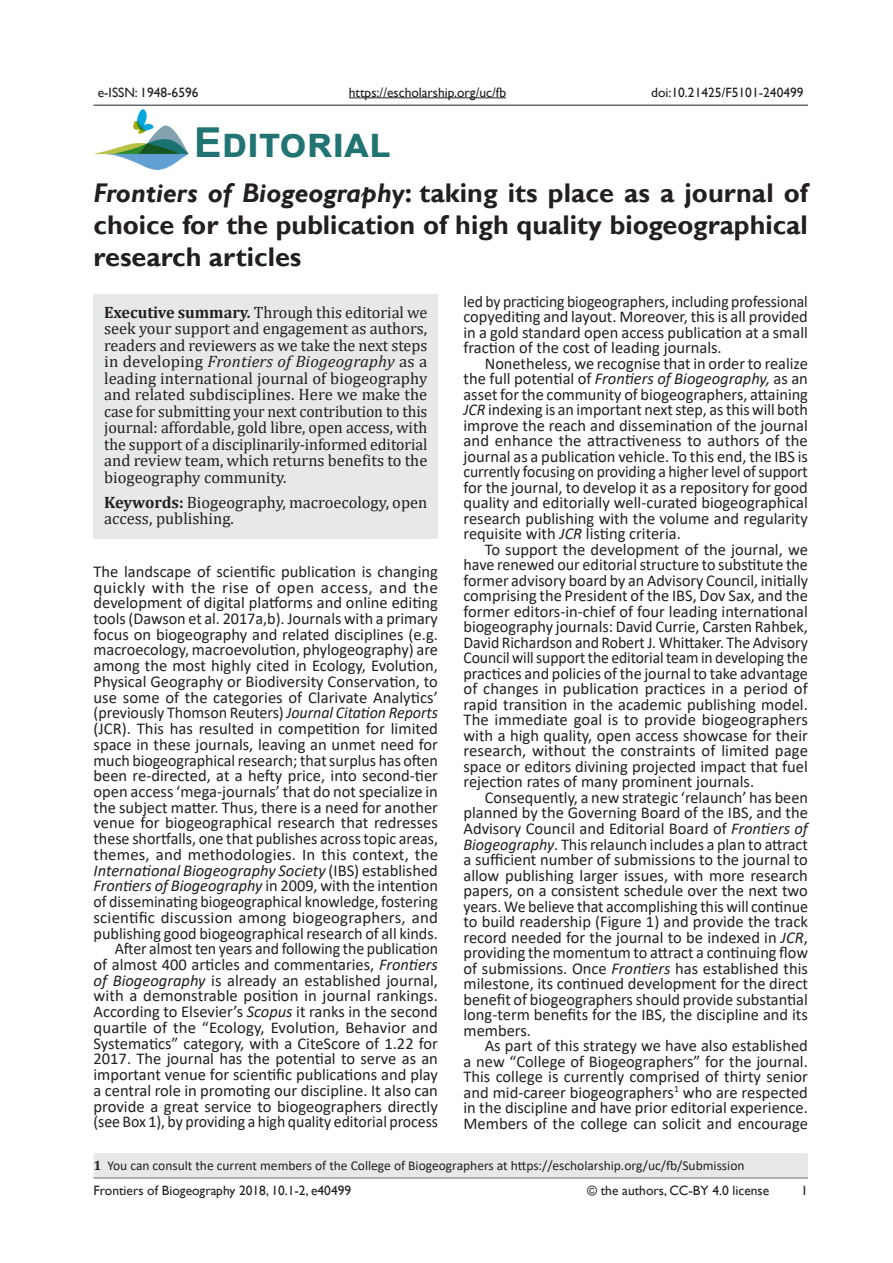
<style>
.page{position:relative;width:893px;height:1263px;background:#fff}
.page>*{position:absolute;margin:0;border:0;box-sizing:border-box;transform-origin:0 0}
.t1{font:700 41.25px "Arial";color:#217471}
.ArticleTitle{font:700 27px/32.4px "Gill Sans";color:#231f20;text-align:justify}
.Paragraph{font:16.5px/15.5px "Calibri";color:#231f20;text-align:justify}
.Paragraph-2{font:16.5px/15.8px "Calibri";color:#231f20;text-align:justify;scale:.96 1}
.Abstract{font:16.5px/16.5px "Cambria";color:#231f20;text-align:justify}
.Paragraph-3{font:16.5px/15.5px "Calibri";color:#231f20;text-align:justify;scale:.95 1}
.Keywords{font:16.5px/16.5px "Cambria";color:#231f20}
.t2{font:13.5px "Gill Sans";color:#231f20}
.Footnote{font:13.5px "Calibri";color:#231f20}
.s1{font-style:italic}
.s2{font-weight:700}
.s3{font-family:"Cambria";font-weight:700}
</style>
<div class="page">
<hr style="left:94px;top:105px;width:714px;height:1px;background:#231f20">
<hr style="left:94px;top:1177px;width:714px;height:1px;background:#231f20">
<hr style="left:349px;top:98px;width:157px;height:1px;background:#231f20">
<img style="left:94px;top:109px;width:94px;height:61px">
<div style="left:94px;top:294px;width:344px;height:245px;background:#e7e8e8"></div>
<div style="left:94px;top:1153px;width:714px;height:24px;background:#e7e8e8"></div>
<p class="t2" style="left:98px;top:84px;width:102px">e-ISSN: 1948-6596</p>
<p class="t2" style="left:349px;top:84px;width:159px">https://escholarship.org/uc/fb</p>
<p class="t2" style="left:651px;top:84px;width:154px">doi:10.21425/F5101-240499</p>
<h1 class="t1" style="left:194px;top:114px;width:198px">Editorial</h1>
<p class="ArticleTitle" style="left:94px;top:177px;width:716px"><span class="s1">Frontiers of Biogeography</span>: taking its place as a journal of choice for the publication of high quality biogeographical research articles</p>
<p class="Abstract" style="left:104px;top:304px;width:325px"><span class="s2">Executive summary.</span> Through this editorial we seek your support and engagement as authors, readers and reviewers as we take the next steps in developing <span class="s1">Frontiers of Biogeography</span> as a leading international journal of biogeography and related subdisciplines. Here we make the case for submitting your next contribution to this journal: affordable, gold libre, open access, with the support of a disciplinarily‑informed editorial and review team, which returns benefits to the biogeography community.</p>
<p class="Keywords" style="left:104px;top:494px;width:325px"><span class="s2">Keywords:</span> Biogeography, macroecology, open access, publishing.</p>
<p class="Paragraph" style="left:94px;top:563px;width:346px">The landscape of scientific publication is changing quickly with the rise of open access, and the development of digital platforms and online editing tools (Dawson et al. 2017a,b). Journals with a primary focus on biogeography and related disciplines (e.g. macroecology, macroevolution, phylogeography) are among the most highly cited in Ecology, Evolution, Physical Geography or Biodiversity Conservation, to use some of the categories of Clarivate Analytics’ (previously Thomson Reuters) <span class="s1">Journal Citation Reports </span>(JCR). This has resulted in competition for limited space in these journals, leaving an unmet need for much biogeographical research; that surplus has often been re-directed, at a hefty price, into second-tier open access ‘mega-journals’ that do not specialize in the subject matter. Thus, there is a need for another venue for biogeographical research that redresses these shortfalls, one that publishes across topic areas, themes, and methodologies. In this context, the <span class="s1">International Biogeography Society</span> (IBS) established <span class="s1">Frontiers of Biogeography</span> in 2009, with the intention of disseminating biogeographical knowledge, fostering scientific discussion among biogeographers, and publishing good biogeographical research of all kinds.</p>
<p class="Paragraph-2" style="left:94px;top:940px;width:360px;text-indent:21px">After almost ten years and following the publication of almost 400 articles and commentaries, <span class="s1">Frontiers of Biogeography</span> is already an established journal, with a demonstrable position in journal rankings.<br>According to Elsevier’s <span class="s1">Scopus</span> it ranks in the second quartile of the “Ecology, Evolution, Behavior and Systematics” category, with a CiteScore of 1.22 for 2017. The journal has the potential to serve as an important venue for scientific publications and play a central role in promoting our discipline. It also can provide a great service to biogeographers directly (see Box 1), by providing a high quality editorial process</p>
<p class="Footnote" style="left:94px;top:1156px;width:652px"><span class="s3">1</span> You can consult the current members of the College of Biogeographers at https://escholarship.org/uc/fb/Submission</p>
<p class="Paragraph-3" style="left:463px;top:293px;width:364px">led by practicing biogeographers, including professional copyediting and layout. Moreover, this is all provided in a gold standard open access publication at a small fraction of the cost of leading journals.</p>
<p class="Paragraph" style="left:463px;top:355px;width:346px;text-indent:21px">Nonetheless, we recognise that in order to realize the full potential of <span class="s1">Frontiers of Biogeography,</span> as an asset for the community of biogeographers, attaining <span class="s1">JCR</span> indexing is an important next step, as this will both improve the reach and dissemination of the journal and enhance the attractiveness to authors of the journal as a publication vehicle. To this end, the IBS is currently focusing on providing a higher level of support for the journal, to develop it as a repository for good quality and editorially well-curated biogeographical research publishing with the volume and regularity requisite with <span class="s1">JCR</span> listing criteria.</p>
<p class="Paragraph" style="left:463px;top:541px;width:346px;text-indent:21px">To support the development of the journal, we have renewed our editorial structure to substitute the former advisory board by an Advisory Council, initially comprising the President of the IBS, Dov Sax, and the former editors-in-chief of four leading international biogeography journals: David Currie, Carsten Rahbek, David Richardson and Robert J. Whittaker. The Advisory Council will support the editorial team in developing the practices and policies of the journal to take advantage of changes in publication practices in a period of rapid transition in the academic publishing model.<br>The immediate goal is to provide biogeographers with a high quality, open access showcase for their research, without the constraints of limited page space or editors divining projected impact that fuel rejection rates of many prominent journals.</p>
<p class="Paragraph" style="left:463px;top:789px;width:346px;text-indent:21px">Consequently, a new strategic ‘relaunch’ has been planned by the Governing Board of the IBS, and the Advisory Council and Editorial Board of <span class="s1">Frontiers of Biogeography</span>. This relaunch includes a plan to attract a sufficient number of submissions to the journal to allow publishing larger issues, with more research papers, on a consistent schedule over the next two years. We believe that accomplishing this will continue to build readership (Figure 1) and provide the track record needed for the journal to be indexed in <span class="s1">JCR</span>, providing the momentum to attract a continuing flow of submissions. Once <span class="s1">Frontiers</span> has established this milestone, its continued development for the direct benefit of biogeographers should provide substantial long-term benefits for the IBS, the discipline and its members.</p>
<p class="Paragraph" style="left:463px;top:1037px;width:346px;text-indent:21px">As part of this strategy we have also established a new “College of Biogeographers” for the journal.<br>This college is currently comprised of thirty senior and mid-career biogeographers<sup>1</sup> who are respected in the discipline and have prior editorial experience.<br>Members of the college can solicit and encourage</p>
<p class="t2" style="left:94px;top:1182px;width:259px">Frontiers of Biogeography 2018, 10.1-2, e40499</p>
<p class="t2" style="left:587px;top:1182px;width:184px">© the authors, CC-BY 4.0 license</p>
<p class="t2" style="left:801px;top:1182px;width:8px">1</p>
</div>
